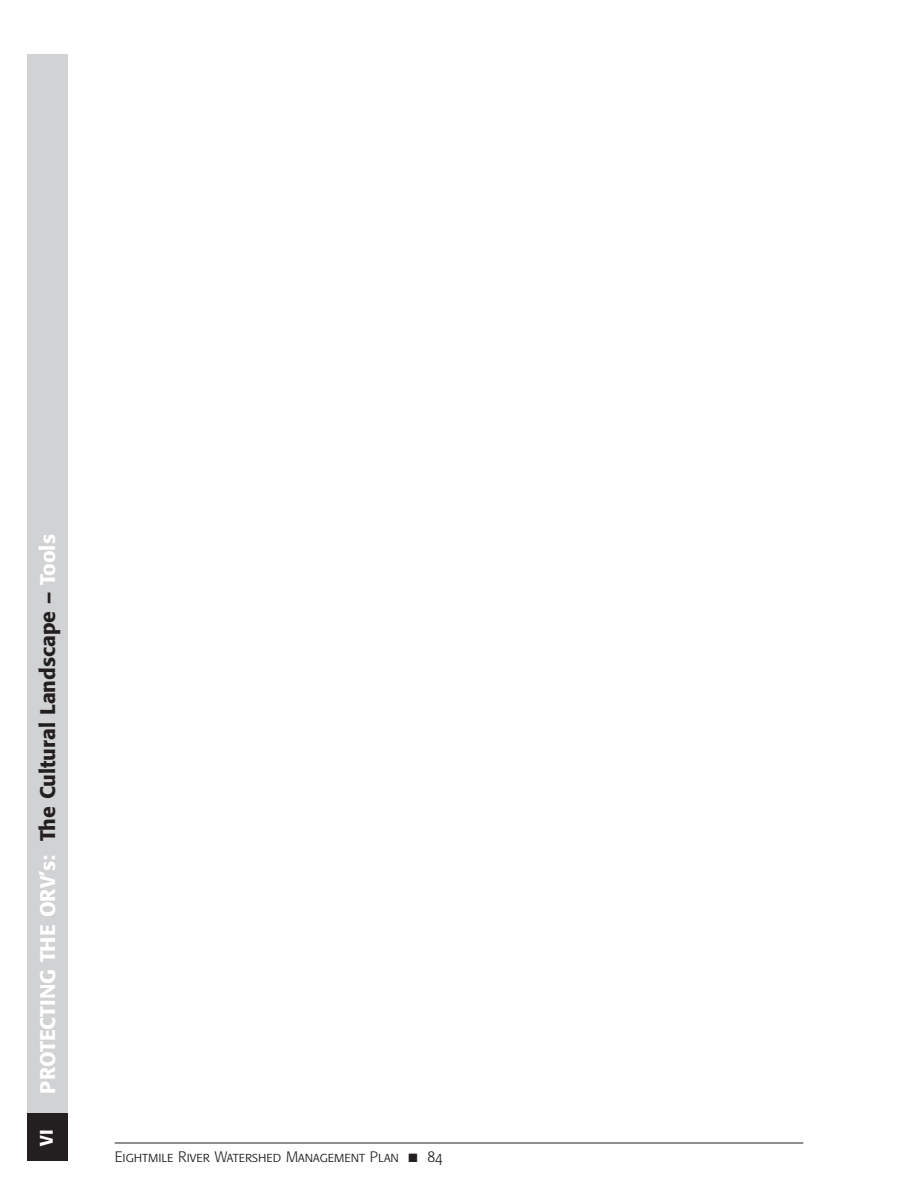
<style>
.page{position:relative;width:918px;height:1188px;background:#fff}
.page>*{position:absolute;margin:0;border:0;box-sizing:border-box;transform-origin:0 0}
.t1{font:500 21px "Formata";color:#fff}
.t2{font:500 18px "Formata";color:#fff}
.t3{font:15px "Formata Light SC";color:#231f20}
.s1{color:#231f20}
</style>
<div class="page">
<div style="left:27px;top:54px;width:41px;height:1107px;background:#d1d2d4"></div>
<div style="left:27px;top:1114px;width:41px;height:47px;background:#231f20"></div>
<hr style="left:115px;top:1143px;width:688px;height:1px;background:#231f20">
<p class="t1" style="left:39px;top:1094px;width:561px;rotate:-90deg">PROTECTING THE ORV’s: <span class="s1">The Cultural Landscape –</span> Tools</p>
<p class="t2" style="left:39px;top:1146px;width:18px;rotate:-90deg">VI</p>
<p class="t3" style="left:115px;top:1150px;width:329px">Eightmile River Watershed Management Plan ■ 84</p>
</div>
